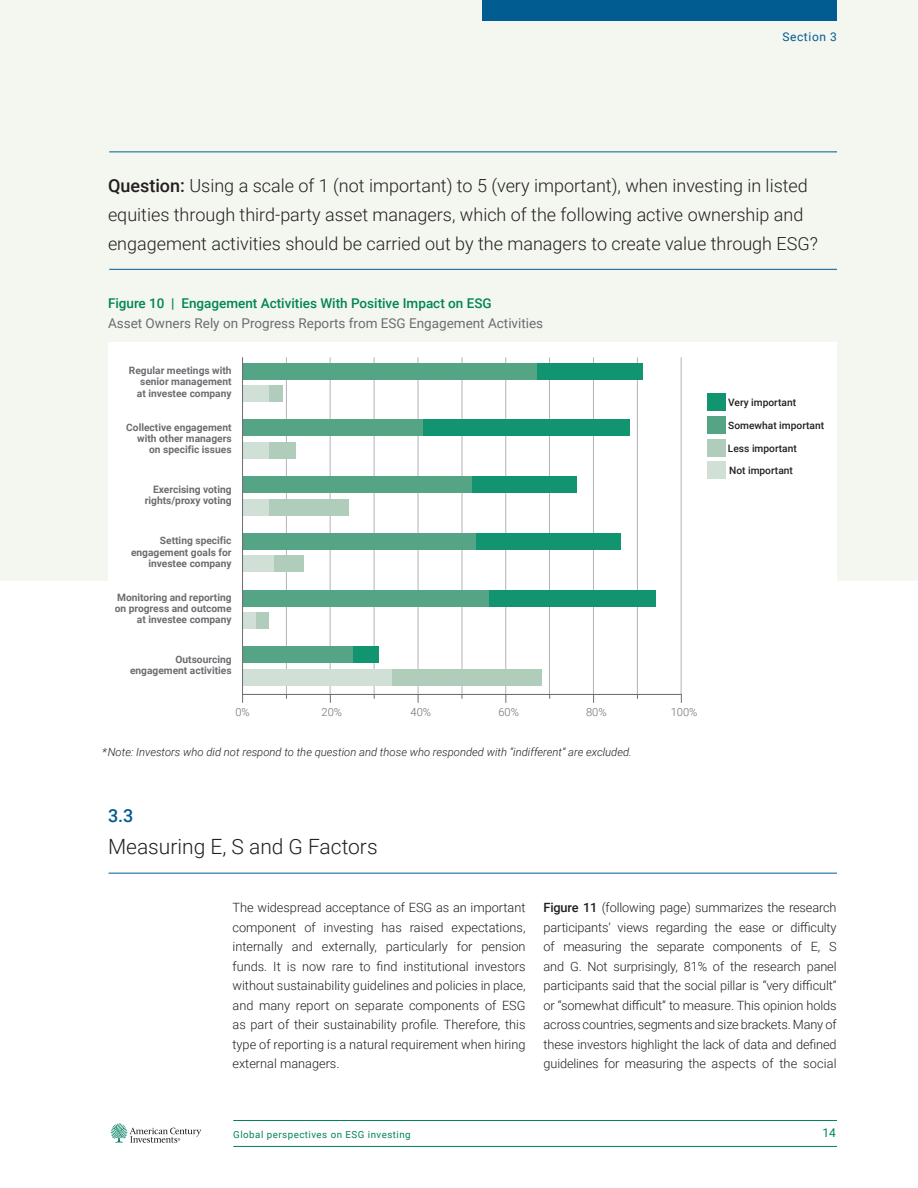
<style>
.page{position:relative;width:918px;height:1188px;background:#fff}
.page>*{position:absolute;margin:0;border:0;box-sizing:border-box;transform-origin:0 0}
.Section_sub-title{font:300 21px "Roboto";color:#231f20}
.Question_body{font:300 18px/29.2px "Roboto";color:#231f20}
.Section{font:500 18px "Roboto";color:#005c91}
.Figure_____title{font:13.5px/19.5px "Roboto";color:#6c6d70}
.Body_Copy{font:300 12.75px/19.5px "Roboto";color:#231f20;text-align:justify}
.Section_Identifier{font:12px "Roboto";letter-spacing:.05em;color:#005c91}
.t1{font:12px "Roboto";color:#008553}
.footnote{font:italic 300 11.25px "Roboto";color:#231f20}
.t2{font:300 11.1px "Roboto";color:#6c6d70}
.t3{font:700 10.2px/11.2px "Roboto";color:#6c6d70;text-align:right}
.t4{font:500 10.2px/22.4px "Roboto";color:#231f20}
.t5{font:9.75px "Roboto";letter-spacing:.05em;color:#008553}
.s1{font-weight:500}
.s2{font-weight:500;color:#008553}
</style>
<div class="page">
<div style="left:0;top:0;width:918px;height:580px;background:#f4f6f0"></div>
<div style="left:108px;top:342px;width:729px;height:410px;background:#fff"></div>
<hr style="left:637px;top:358px;width:1px;height:336px;background:#b2b3b7">
<hr style="left:593px;top:358px;width:1px;height:336px;background:#b2b3b7">
<hr style="left:549px;top:358px;width:1px;height:336px;background:#b2b3b7">
<hr style="left:505px;top:358px;width:1px;height:336px;background:#b2b3b7">
<hr style="left:681px;top:358px;width:1px;height:336px;background:#b2b3b7">
<hr style="left:462px;top:358px;width:1px;height:336px;background:#b2b3b7">
<hr style="left:418px;top:358px;width:1px;height:336px;background:#b2b3b7">
<hr style="left:374px;top:358px;width:1px;height:336px;background:#b2b3b7">
<hr style="left:330px;top:358px;width:1px;height:336px;background:#b2b3b7">
<hr style="left:286px;top:358px;width:1px;height:336px;background:#b2b3b7">
<hr style="left:243px;top:694px;width:438px;height:1px;background:#6c6d70">
<div style="left:537px;top:363px;width:106px;height:16px;background:#139470"></div>
<div style="left:243px;top:363px;width:294px;height:16px;background:#56a486"></div>
<div style="left:423px;top:420px;width:207px;height:16px;background:#139470"></div>
<div style="left:243px;top:420px;width:180px;height:16px;background:#56a486"></div>
<div style="left:471px;top:477px;width:106px;height:16px;background:#139470"></div>
<div style="left:243px;top:477px;width:228px;height:16px;background:#56a486"></div>
<div style="left:476px;top:533px;width:145px;height:16px;background:#139470"></div>
<div style="left:243px;top:533px;width:233px;height:16px;background:#56a486"></div>
<div style="left:489px;top:590px;width:167px;height:16px;background:#139470"></div>
<div style="left:243px;top:590px;width:246px;height:16px;background:#56a486"></div>
<div style="left:353px;top:647px;width:26px;height:16px;background:#139470"></div>
<div style="left:243px;top:647px;width:110px;height:16px;background:#56a486"></div>
<div style="left:269px;top:386px;width:13px;height:16px;background:#b0cdbb"></div>
<div style="left:243px;top:386px;width:26px;height:16px;background:#d0e0d7"></div>
<div style="left:269px;top:442px;width:26px;height:16px;background:#b0cdbb"></div>
<div style="left:243px;top:442px;width:26px;height:16px;background:#d0e0d7"></div>
<div style="left:269px;top:499px;width:79px;height:16px;background:#b0cdbb"></div>
<div style="left:243px;top:499px;width:26px;height:16px;background:#d0e0d7"></div>
<div style="left:273px;top:556px;width:31px;height:16px;background:#b0cdbb"></div>
<div style="left:243px;top:556px;width:30px;height:16px;background:#d0e0d7"></div>
<div style="left:256px;top:612px;width:13px;height:17px;background:#b0cdbb"></div>
<div style="left:243px;top:612px;width:13px;height:17px;background:#d0e0d7"></div>
<div style="left:392px;top:669px;width:150px;height:16px;background:#b0cdbb"></div>
<div style="left:243px;top:669px;width:149px;height:16px;background:#d0e0d7"></div>
<div style="left:707px;top:393px;width:18px;height:18px;background:#139470"></div>
<div style="left:707px;top:417px;width:18px;height:17px;background:#56a486"></div>
<div style="left:707px;top:439px;width:18px;height:18px;background:#b0cdbb"></div>
<div style="left:707px;top:461px;width:18px;height:18px;background:#d0e0d7"></div>
<hr style="left:242px;top:358px;width:1px;height:336px;background:#6c6d70">
<hr style="left:109px;top:152px;width:728px;height:1px;background:#005c91">
<hr style="left:109px;top:269px;width:728px;height:1px;background:#005c91">
<hr style="left:109px;top:873px;width:728px;height:1px;background:#005c91">
<svg style="left:111px;top:1123px;width:90px;height:20px"></svg>
<div style="left:483px;top:0;width:354px;height:21px;background:#005c91"></div>
<hr style="left:233px;top:1120px;width:604px;height:1px;background:#008553">
<hr style="left:233px;top:1146px;width:604px;height:1px;background:#008553">
<p class="Section_Identifier" style="left:782px;top:29px;width:56px">Section 3</p>
<p class="Question_body" style="left:108px;top:170px;width:711px"><span class="s1">Question:</span> Using a scale of 1 (not important) to 5 (very important), when investing in listed equities through third-party asset managers, which of the following active ownership and engagement activities should be carried out by the managers to create value through ESG?</p>
<p class="Figure_____title" style="left:108px;top:293px;width:437px"><span class="s2">Figure 10 | Engagement Activities With Positive Impact on ESG<br></span>Asset Owners Rely on Progress Reports from ESG Engagement Activities</p>
<p class="t3" style="left:129px;top:364px;width:104px">Regular meetings with senior management at investee company</p>
<p class="t3" style="left:126px;top:421px;width:107px">Collective engagement with other managers on specific issues</p>
<p class="t3" style="left:145px;top:484px;width:88px">Exercising voting rights/proxy voting</p>
<p class="t3" style="left:131px;top:535px;width:102px">Setting specific engagement goals for investee company</p>
<p class="t3" style="left:115px;top:591px;width:118px">Monitoring and reporting on progress and outcome at investee company</p>
<p class="t3" style="left:130px;top:653px;width:103px">Outsourcing engagement activities</p>
<p class="t2" style="left:235px;top:704px;width:16px">0%</p>
<p class="t2" style="left:322px;top:704px;width:22px">20%</p>
<p class="t2" style="left:411px;top:704px;width:22px">40%</p>
<p class="t2" style="left:498px;top:704px;width:22px">60%</p>
<p class="t2" style="left:586px;top:704px;width:22px">80%</p>
<p class="t2" style="left:671px;top:704px;width:28px">100%</p>
<p class="footnote" style="left:102px;top:744px;width:531px">* Note: Investors who did not respond to the question and those who responded with “indifferent” are excluded.</p>
<p class="Section" style="left:108px;top:803px;width:27px">3.3</p>
<p class="Section_sub-title" style="left:108px;top:832px;width:271px">Measuring E, S and G Factors</p>
<p class="t4" style="left:728px;top:391px;width:69px">Very important</p>
<p class="t4" style="left:728px;top:414px;width:98px">Somewhat important<br>Less important<br>Not important</p>
<p class="Body_Copy" style="left:232px;top:897px;width:295px">The widespread acceptance of ESG as an important component of investing has raised expectations, internally and externally, particularly for pension funds. It is now rare to find institutional investors without sustainability guidelines and policies in place, and many report on separate components of ESG as part of their sustainability profile. Therefore, this type of reporting is a natural requirement when hiring external managers.</p>
<p class="Body_Copy" style="left:544px;top:897px;width:295px"><span class="s1">Figure 11</span> (following page) summarizes the research participants’ views regarding the ease or difficulty of measuring the separate components of E, S and G. Not surprisingly, 81% of the research panel participants said that the social pillar is “very difficult” or “somewhat difficult” to measure. This opinion holds across countries, segments and size brackets. Many of these investors highlight the lack of data and defined guidelines for measuring the aspects of the social</p>
<p class="t5" style="left:233px;top:1127px;width:179px">Global perspectives on ESG investing</p>
<p class="t1" style="left:822px;top:1124px;width:15px">14</p>
</div>
